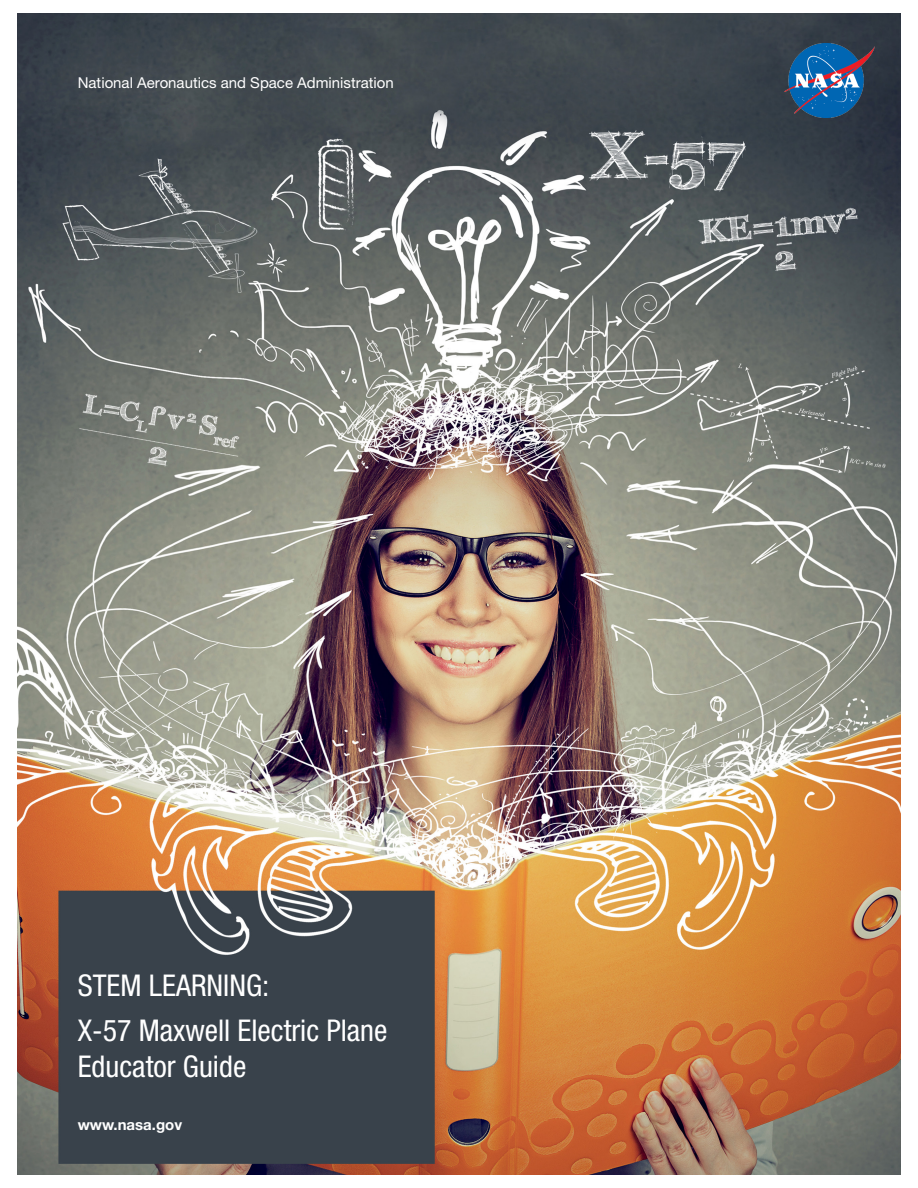
<style>
.page{position:relative;width:918px;height:1188px;background:#fff}
.page>*{position:absolute;margin:0;border:0;box-sizing:border-box;transform-origin:0 0}
.t1{font:condensed 30px "Helvetica Neue";color:#fff}
.t2{font:15px "Helvetica Neue";color:#fff}
.t3{font:700 15px "Helvetica Neue";color:#fff}
</style>
<div class="page">
<img style="left:17px;top:14px;width:884px;height:1161px">
<img style="left:785px;top:44px;width:89px;height:74px">
<p class="t2" style="left:78px;top:74px;width:318px">National Aeronautics and Space Administration</p>
<p class="t1" style="left:78px;top:968px;width:193px">STEM LEARNING:</p>
<p class="t1" style="left:78px;top:1013px;width:311px">X-57 Maxwell Electric Plane</p>
<p class="t1" style="left:78px;top:1049px;width:170px">Educator Guide</p>
<p class="t3" style="left:78px;top:1115px;width:106px">www.nasa.gov</p>
</div>
